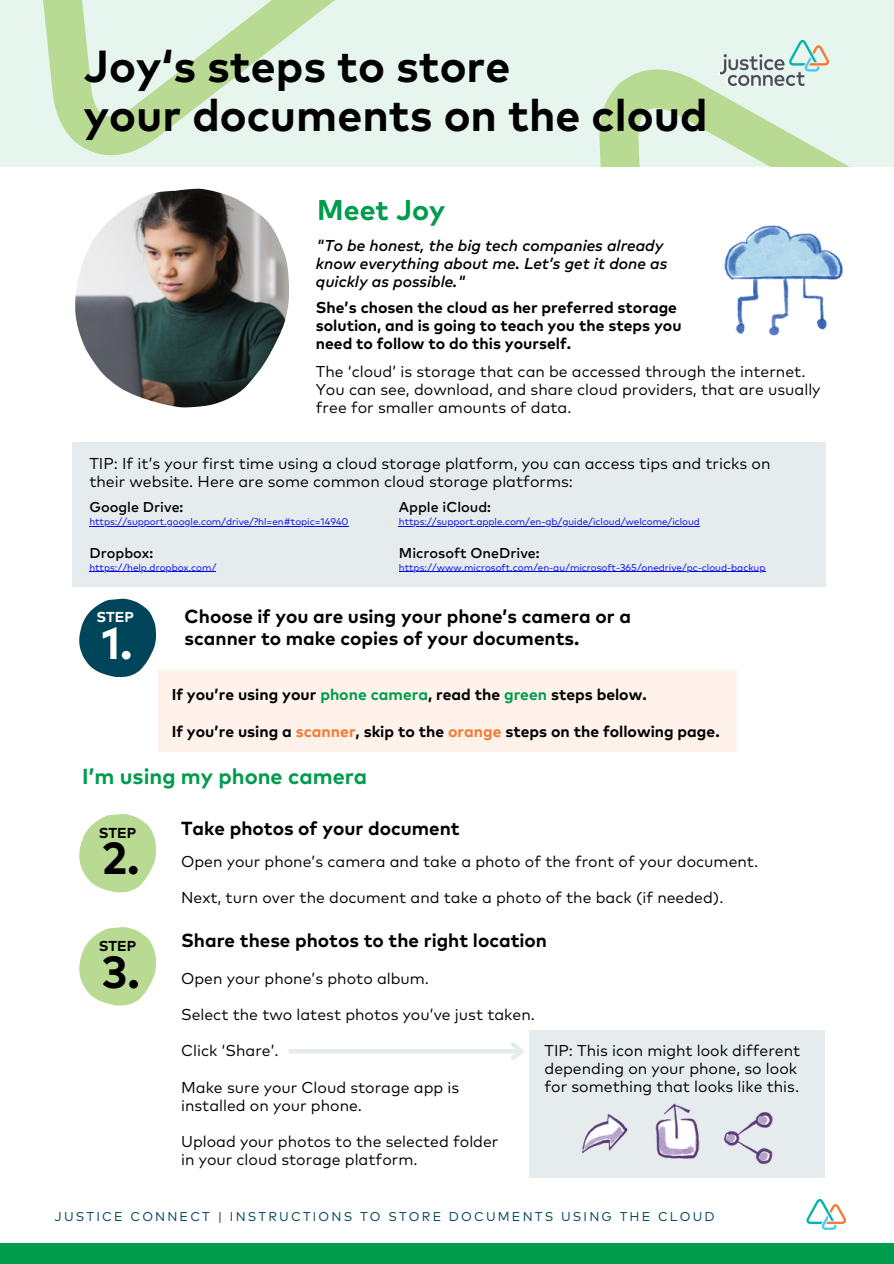
<style>
.page{position:relative;width:894px;height:1264px;background:#fff}
.page>*{position:absolute;margin:0;border:0;box-sizing:border-box;transform-origin:0 0}
.t1{font:700 44.85px/48.9px "Mark Pro";color:#000}
.t2{font:700 44.85px "Mark Pro";color:#fff}
.t3{font:700 28.5px "Mark Pro";color:#009c4d}
.t4{font:700 21.75px "Mark Pro";color:#009c4d}
.t5{font:700 18.9px/22.5px "Mark Pro";color:#000}
.t6{font:15.75px/18px "Mark Pro";color:#000}
.t7{font:700 15.75px/18px "Mark Pro";color:#000}
.t8{font:italic 500 15.75px/18px "Mark Pro";color:#000}
.t9{font:700 14.4px "Mark Pro";color:#000}
.t10{font:700 14.4px "Mark Pro";color:#fff}
.t11{font:500 14.25px "Mark Pro";color:#000}
.t12{font:12.75px "Mark Pro";letter-spacing:.17em;color:#004559}
.t13{font:9.75px "Mark Pro";color:#00e}
.s1{color:#009c4d}
.s2{color:#f47932}
</style>
<div class="page">
<svg style="left:0;top:0;width:439px;height:167px;background:#dcefda"></svg>
<svg style="left:439px;top:0;width:454px;height:545px;background:#deefdf"></svg>
<div style="left:0;top:167px;width:893px;height:364px;background:#fff"></div>
<div style="left:0;top:1243px;width:893px;height:20px;background:#009c4d"></div>
<img style="left:806px;top:1199px;width:38px;height:30px">
<img style="left:75px;top:189px;width:213px;height:218px">
<div style="left:159px;top:669px;width:578px;height:82px;background:#fef2eb"></div>
<div style="left:529px;top:1030px;width:295px;height:147px;background:#e6ecee"></div>
<svg style="left:79px;top:598px;width:77px;height:79px"></svg>
<svg style="left:79px;top:814px;width:77px;height:78px"></svg>
<svg style="left:79px;top:927px;width:77px;height:78px"></svg>
<hr style="left:288px;top:1049px;width:234px;height:4px;background:#e6ecee">
<svg style="left:506px;top:1042px;width:18px;height:18px"></svg>
<img style="left:666px;top:164px;width:223px;height:172px">
<div style="left:72px;top:442px;width:753px;height:144px;background:#e6ecee"></div>
<hr style="left:89px;top:526px;width:259px;height:1px;background:#00e">
<hr style="left:89px;top:571px;width:127px;height:1px;background:#00e">
<hr style="left:399px;top:526px;width:300px;height:1px;background:#00e">
<hr style="left:399px;top:571px;width:366px;height:1px;background:#00e">
<img style="left:560px;top:1103px;width:225px;height:75px">
<p class="t1" style="left:84px;top:45px;width:625px">Joy‘s steps to store<br>your documents on the cloud</p>
<h5 class="t3" style="left:317px;top:197px;width:129px">Meet Joy</h5>
<p class="t8" style="left:316px;top:237px;width:353px">"To be honest, the big tech companies already know everything about me. Let’s get it done as quickly as possible."</p>
<p class="t7" style="left:316px;top:299px;width:367px">She’s chosen the cloud as her preferred storage solution, and is going to teach you the steps you need to follow to do this yourself.</p>
<h6 class="t6" style="left:316px;top:363px;width:506px">The ‘cloud’ is storage that can be accessed through the internet.<br>You can see, download, and share cloud providers, that are usually free for smaller amounts of data.</h6>
<p class="t6" style="left:89px;top:455px;width:682px">TIP: If it’s your first time using a cloud storage platform, you can access tips and tricks on their website. Here are some common cloud storage platforms:</p>
<h5 class="t11" style="left:89px;top:501px;width:95px">Google Drive:</h5>
<h1 class="t13" style="left:89px;top:517px;width:260px">https://support.google.com/drive/?hl=en#topic=14940</h1>
<h4 class="t11" style="left:89px;top:546px;width:65px">Dropbox:</h4>
<p class="t13" style="left:89px;top:563px;width:128px">https://help.dropbox.com/</p>
<p class="t11" style="left:399px;top:501px;width:94px">Apple iCloud:</p>
<p class="t13" style="left:399px;top:517px;width:302px">https://support.apple.com/en-gb/guide/icloud/welcome/icloud</p>
<p class="t11" style="left:399px;top:546px;width:142px">Microsoft OneDrive:</p>
<p class="t13" style="left:399px;top:563px;width:368px">https://www.microsoft.com/en-au/microsoft-365/onedrive/pc-cloud-backup</p>
<h3 class="t10" style="left:96px;top:610px;width:39px">STEP</h3>
<h6 class="t2" style="left:102px;top:623px;width:32px">1.</h6>
<p class="t5" style="left:184px;top:606px;width:447px">Choose if you are using your phone’s camera or a scanner to make copies of your documents.</p>
<p class="t7" style="left:172px;top:687px;width:476px">If you’re using your <span class="s1">phone camera</span>, read the <span class="s1">green</span> steps below.</p>
<p class="t7" style="left:172px;top:723px;width:549px">If you’re using a <span class="s2">scanner</span>, skip to the <span class="s2">orange</span> steps on the following page.</p>
<h6 class="t4" style="left:82px;top:766px;width:286px">I’m using my phone camera</h6>
<h1 class="t9" style="left:99px;top:826px;width:39px">STEP</h1>
<h5 class="t1" style="left:102px;top:837px;width:39px">2.</h5>
<p class="t9" style="left:99px;top:939px;width:39px">STEP</p>
<h4 class="t1" style="left:102px;top:950px;width:40px">3.</h4>
<h2 class="t5" style="left:181px;top:818px;width:280px">Take photos of your document</h2>
<p class="t6" style="left:181px;top:853px;width:578px">Open your phone’s camera and take a photo of the front of your document.</p>
<p class="t6" style="left:181px;top:889px;width:543px">Next, turn over the document and take a photo of the back (if needed).</p>
<h6 class="t5" style="left:181px;top:929px;width:367px">Share these photos to the right location</h6>
<p class="t6" style="left:181px;top:970px;width:249px">Open your phone’s photo album.</p>
<p class="t6" style="left:181px;top:1006px;width:355px">Select the two latest photos you’ve just taken.</p>
<p class="t6" style="left:181px;top:1042px;width:99px">Click ‘Share’.</p>
<h1 class="t6" style="left:181px;top:1078px;width:279px">Make sure your Cloud storage app is installed on your phone.</h1>
<h4 class="t6" style="left:181px;top:1132px;width:319px">Upload your photos to the selected folder in your cloud storage platform.</h4>
<p class="t6" style="left:544px;top:1041px;width:257px">TIP: This icon might look different depending on your phone, so look for something that looks like this.</p>
<p class="t12" style="left:55px;top:1210px;width:661px">JUSTICE CONNECT | INSTRUCTIONS TO STORE DOCUMENTS USING THE CLOUD</p>
</div>
